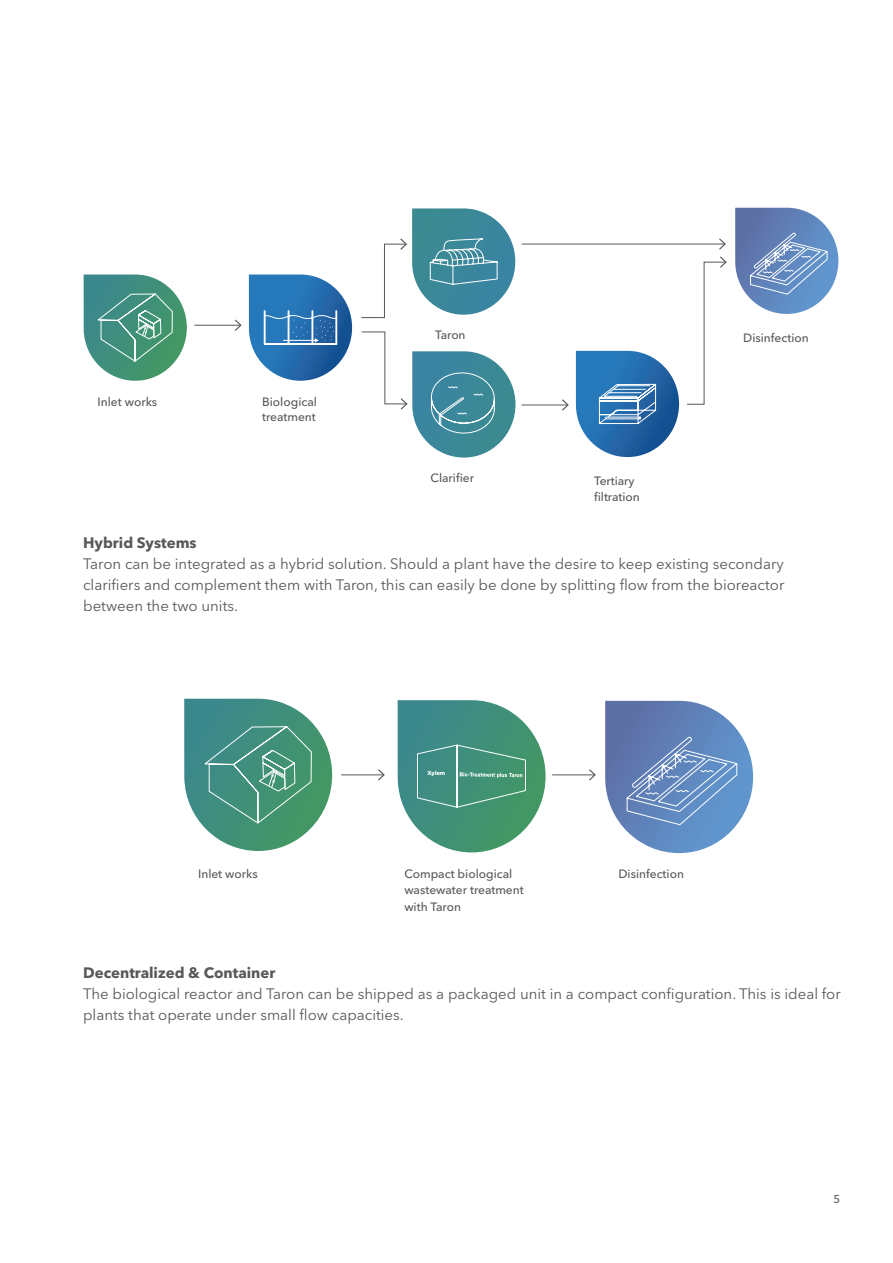
<style>
.page{position:relative;width:893px;height:1263px;background:#fff}
.page>*{position:absolute;margin:0;border:0;box-sizing:border-box;transform-origin:0 0}
.t1{font:15px/21px "Avenir Next LT Pro";color:#57585a;text-align:justify}
.t2{font:700 15px "Avenir Next LT Pro";color:#57585a}
.t3{font:500 12px/15.9px "Avenir Next LT Pro";color:#57585a}
.t4{font:500 11.25px "Avenir Next LT Pro";color:#57585a}
.t5{font:800 5.85px "Helvetica Neue LT Std";color:#fff}
</style>
<div class="page">
<svg style="left:735px;top:208px;width:103px;height:106px"></svg>
<svg style="left:576px;top:351px;width:103px;height:106px"></svg>
<svg style="left:184px;top:699px;width:148px;height:152px"></svg>
<svg style="left:398px;top:700px;width:148px;height:152px"></svg>
<svg style="left:605px;top:701px;width:148px;height:152px"></svg>
<hr style="left:341px;top:774px;width:43px;height:1px;background:#57585a">
<svg style="left:377px;top:769px;width:8px;height:12px"></svg>
<hr style="left:521px;top:405px;width:47px;height:1px;background:#57585a">
<svg style="left:561px;top:399px;width:8px;height:12px"></svg>
<svg style="left:361px;top:208px;width:154px;height:110px"></svg>
<svg style="left:361px;top:331px;width:154px;height:127px"></svg>
<hr style="left:522px;top:244px;width:203px;height:1px;background:#57585a">
<svg style="left:686px;top:238px;width:41px;height:167px"></svg>
<hr style="left:552px;top:774px;width:43px;height:1px;background:#57585a">
<svg style="left:588px;top:769px;width:8px;height:12px"></svg>
<svg style="left:84px;top:274px;width:103px;height:107px"></svg>
<hr style="left:194px;top:325px;width:47px;height:1px;background:#57585a">
<svg style="left:233px;top:319px;width:9px;height:12px"></svg>
<svg style="left:249px;top:274px;width:103px;height:107px"></svg>
<p class="t3" style="left:98px;top:394px;width:61px">Inlet works</p>
<p class="t3" style="left:262px;top:393px;width:56px">Biological treatment</p>
<p class="t3" style="left:435px;top:326px;width:32px">Taron</p>
<p class="t3" style="left:430px;top:470px;width:45px">Clarifier</p>
<p class="t3" style="left:594px;top:473px;width:47px">Tertiary filtration</p>
<p class="t3" style="left:743px;top:329px;width:67px">Disinfection</p>
<p class="t2" style="left:83px;top:533px;width:115px">Hybrid Systems</p>
<p class="t1" style="left:83px;top:553px;width:703px">Taron can be integrated as a hybrid solution. Should a plant have the desire to keep existing secondary clarifiers and complement them with Taron, this can easily be done by splitting flow from the bioreactor between the two units.</p>
<p class="t3" style="left:198px;top:865px;width:61px">Inlet works</p>
<p class="t5" style="left:427px;top:770px;width:19px">Xylem</p>
<p class="t3" style="left:404px;top:865px;width:121px;line-height:16.5px">Compact biological wastewater treatment with Taron</p>
<p class="t3" style="left:618px;top:865px;width:67px">Disinfection</p>
<p class="t2" style="left:83px;top:963px;width:194px">Decentralized &amp; Container</p>
<p class="t1" style="left:83px;top:983px;width:759px">The biological reactor and Taron can be shipped as a packaged unit in a compact configuration. This is ideal for plants that operate under small flow capacities.</p>
<p class="t4" style="left:833px;top:1192px;width:8px">5</p>
</div>
